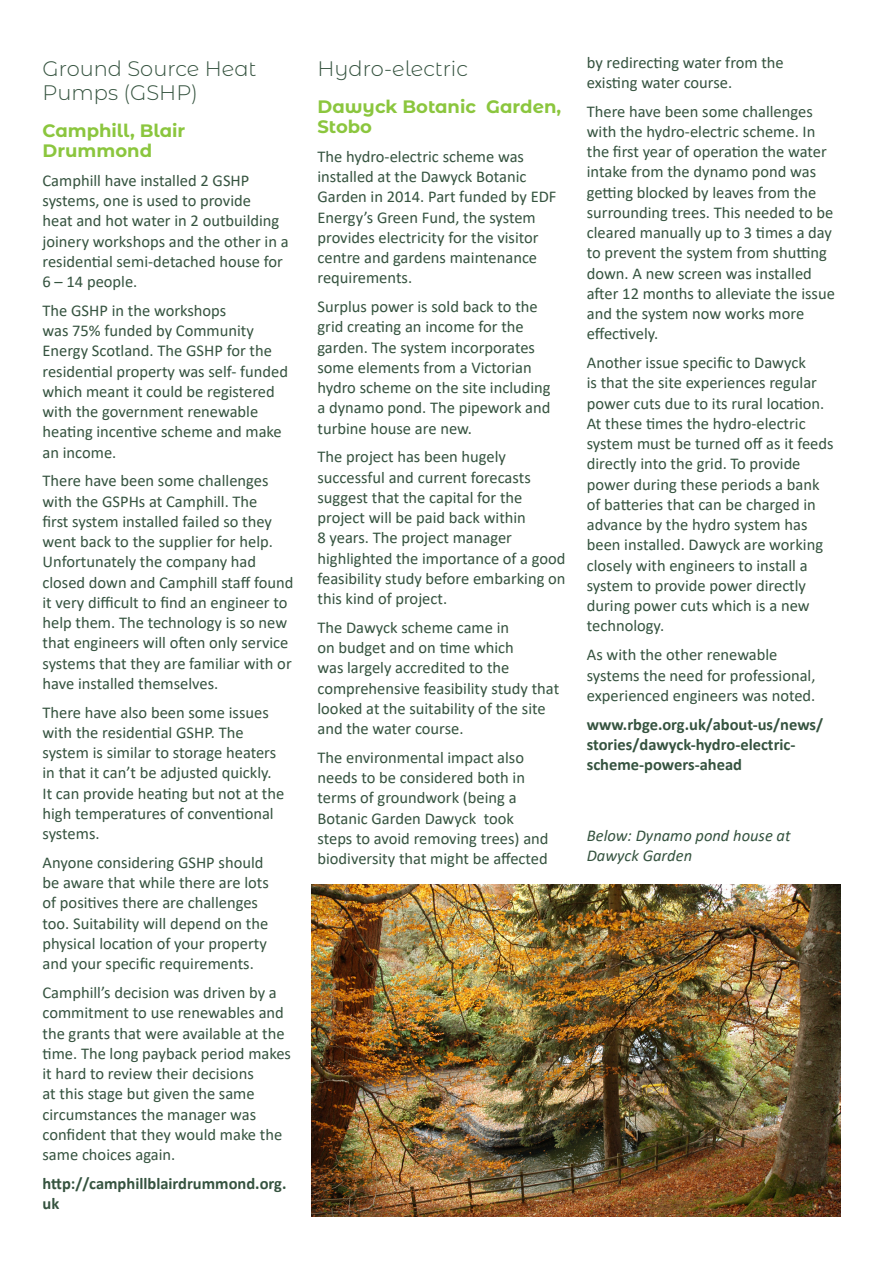
<style>
.page{position:relative;width:893px;height:1263px;background:#fff}
.page>*{position:absolute;margin:0;border:0;box-sizing:border-box;transform-origin:0 0}
.Sub_heading{font:300 21px/24px "Montserrat Alternates";color:#35533f}
.Text_head{font:700 18px/20.2px "Montserrat Alternates";color:#8bc63e}
.paragraph{font:16.5px/20.2px "Calibri";color:#35533f}
.paragraph-2{font:700 16.5px/20.2px "Calibri";color:#35533f}
.paragraph-3{font:italic 16.5px/20.2px "Calibri";color:#35533f}
</style>
<div class="page">
<img style="left:312px;top:885px;width:528px;height:331px">
<p class="Sub_heading" style="left:43px;top:55px;width:216px">Ground Source Heat<br>Pumps (GSHP)</p>
<p class="Text_head" style="left:43px;top:119px;width:144px">Camphill, Blair<br>Drummond</p>
<p class="paragraph" style="left:43px;top:170px;width:248px">Camphill have installed 2 GSHP systems, one is used to provide<br>heat and hot water in 2 outbuilding joinery workshops and the other in a residential semi-detached house for<br>6 – 14 people.</p>
<p class="paragraph" style="left:43px;top:300px;width:247px">The GSHP in the workshops<br>was 75% funded by Community<br>Energy Scotland. The GSHP for the residential property was self- funded which meant it could be registered with the government renewable heating incentive scheme and make an income.</p>
<p class="paragraph" style="left:43px;top:470px;width:252px">There have been some challenges with the GSPHs at Camphill. The<br>first system installed failed so they went back to the supplier for help.<br>Unfortunately the company had closed down and Camphill staff found it very difficult to find an engineer to help them. The technology is so new that engineers will often only service systems that they are familiar with or have installed themselves.</p>
<p class="paragraph" style="left:43px;top:702px;width:243px">There have also been some issues with the residential GSHP. The system is similar to storage heaters in that it can’t be adjusted quickly.<br>It can provide heating but not at the high temperatures of conventional systems.</p>
<p class="paragraph" style="left:43px;top:852px;width:228px">Anyone considering GSHP should be aware that while there are lots of positives there are challenges too. Suitability will depend on the physical location of your property and your specific requirements.</p>
<p class="paragraph" style="left:43px;top:982px;width:250px">Camphill’s decision was driven by a commitment to use renewables and the grants that were available at the time. The long payback period makes it hard to review their decisions<br>at this stage but given the same circumstances the manager was confident that they would make the same choices again.</p>
<p class="paragraph-2" style="left:43px;top:1173px;width:245px">http://camphillblairdrummond.org. uk</p>
<p class="Sub_heading" style="left:317px;top:55px;width:152px">Hydro-electric</p>
<p class="Text_head" style="left:317px;top:95px;width:245px">Dawyck Botanic Garden,<br>Stobo</p>
<p class="paragraph" style="left:317px;top:146px;width:240px">The hydro-electric scheme was installed at the Dawyck Botanic<br>Garden in 2014. Part funded by EDF<br>Energy’s Green Fund, the system provides electricity for the visitor centre and gardens maintenance requirements.</p>
<p class="paragraph" style="left:317px;top:296px;width:235px">Surplus power is sold back to the grid creating an income for the garden. The system incorporates some elements from a Victorian hydro scheme on the site including a dynamo pond. The pipework and turbine house are new.</p>
<p class="paragraph" style="left:317px;top:446px;width:250px">The project has been hugely successful and current forecasts suggest that the capital for the project will be paid back within<br>8 years. The project manager highlighted the importance of a good feasibility study before embarking on this kind of project.</p>
<p class="paragraph" style="left:317px;top:617px;width:243px">The Dawyck scheme came in<br>on budget and on time which<br>was largely accredited to the comprehensive feasibility study that looked at the suitability of the site and the water course.</p>
<p class="paragraph" style="left:317px;top:747px;width:233px">The environmental impact also needs to be considered both in terms of groundwork (being a<br>Botanic Garden Dawyck took steps to avoid removing trees) and biodiversity that might be affected</p>
<p class="paragraph" style="left:587px;top:52px;width:199px">by redirecting water from the existing water course.</p>
<p class="paragraph" style="left:587px;top:101px;width:250px">There have been some challenges with the hydro-electric scheme. In the first year of operation the water intake from the dynamo pond was getting blocked by leaves from the surrounding trees. This needed to be cleared manually up to 3 times a day to prevent the system from shutting down. A new screen was installed after 12 months to alleviate the issue and the system now works more effectively.</p>
<p class="paragraph" style="left:587px;top:352px;width:248px">Another issue specific to Dawyck<br>is that the site experiences regular power cuts due to its rural location.<br>At these times the hydro-electric system must be turned off as it feeds directly into the grid. To provide power during these periods a bank of batteries that can be charged in advance by the hydro system has been installed. Dawyck are working closely with engineers to install a system to provide power directly during power cuts which is a new technology.</p>
<p class="paragraph" style="left:587px;top:644px;width:230px">As with the other renewable systems the need for professional, experienced engineers was noted.</p>
<p class="paragraph-2" style="left:587px;top:714px;width:238px">www.rbge.org.uk/about-us/news/ stories/dawyck-hydro-electric&shy;scheme-powers-ahead</p>
<p class="paragraph-3" style="left:587px;top:824px;width:205px">Below: Dynamo pond house at<br>Dawyck Garden</p>
</div>
